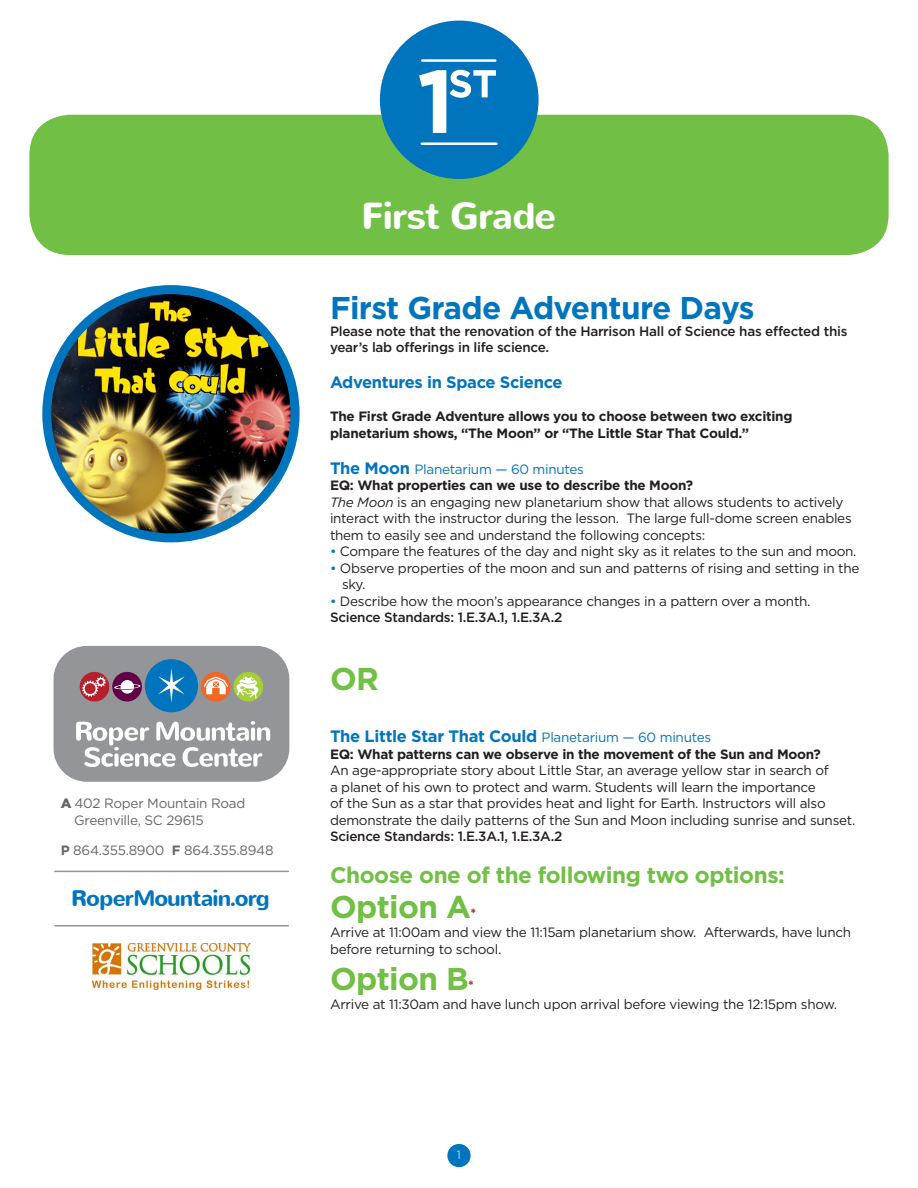
<style>
.page{position:relative;width:918px;height:1188px;background:#fff}
.page>*{position:absolute;margin:0;border:0;box-sizing:border-box;transform-origin:0 0}
.t1{font:700 37.5px "Nunito";letter-spacing:-.02em;color:#fff}
.Blue_Headline{font:700 31.5px "Gotham";letter-spacing:-.02em;color:#0075bd}
.Black_Body_Copy_Bold{font:700 31.5px "Gotham";letter-spacing:-.02em;color:#71bf44}
.Black_Body_Copy{font:700 31.5px "Gotham";color:#71bf44}
.Green_Section_Header{font:700 22.5px "Gotham";letter-spacing:-.02em;color:#71bf44}
.Green_Section_Header-2{font:700 22.5px "Nunito";letter-spacing:-.04em;color:#0075bd}
.Black_Body_Copy-2{font:700 16.5px "Gotham";letter-spacing:-.02em;color:#0075bd}
.Black_Body_Copy_Bold-2{font:700 16.5px "Gotham";letter-spacing:-.02em;color:#0075bd}
.Black_Body_Copy-3{font:13.5px/16.5px "Gotham";letter-spacing:-.02em;color:#231f20}
.Black_Body_Copy_Bold-3{font:700 13.5px/16.5px "Gotham";letter-spacing:-.02em;color:#231f20}
.Black_Body_Copy_Bold-4{font:500 13.5px/16.5px "Gotham";letter-spacing:-.02em;color:#231f20}
.Black_Body_Copy-4{font:500 13.5px "Gotham";letter-spacing:-.02em;color:#231f20}
.Grey_Body_Copy{font:13.5px "Gotham";letter-spacing:-.02em;color:#656666}
.Black_Body_Copy-5{font:13.5px "Gotham";letter-spacing:-.02em;color:#0075bd}
.Black_Body_Copy_Bold-5{font:700 13.5px "Gotham";color:#b71f2b}
.t2{font:300 12px "Gotham";color:#fff}
.s1{font-weight:900}
.s2{font-weight:700}
.s3{font-weight:700;font-size:16.5px}
.s4{font-style:italic}
.s5{color:#0075bd}
.s6{font-weight:400;font-size:13.5px}
</style>
<div class="page">
<div style="left:447px;top:1144px;width:24px;height:23px;background:#0075bd;border-radius:50%"></div>
<img style="left:50px;top:295px;width:242px;height:243px">
<div style="left:42px;top:285px;width:258px;height:257px;border:9px solid #0075bd;border-radius:50%"></div>
<div style="left:29px;top:115px;width:860px;height:140px;background:#71bf44;border-radius:40px"></div>
<div style="left:380px;top:21px;width:159px;height:158px;background:#0075bd;border-radius:50%"></div>
<hr style="left:422px;top:142px;width:75px;height:3px;background:#fff">
<hr style="left:422px;top:59px;width:73px;height:3px;background:#fff">
<svg style="left:419px;top:70px;width:77px;height:63px"></svg>
<hr style="left:55px;top:925px;width:233px;height:2px;background:#939598">
<img style="left:92px;top:943px;width:159px;height:46px">
<hr style="left:55px;top:871px;width:233px;height:1px;background:#939598">
<div style="left:54px;top:646px;width:235px;height:136px;background:#939598;border-radius:33px"></div>
<div style="left:145px;top:659px;width:53px;height:53px;background:#0075bd;border-radius:50%"></div>
<svg style="left:158px;top:668px;width:27px;height:35px"></svg>
<div style="left:112px;top:672px;width:30px;height:30px;background:#610046;border-radius:50%"></div>
<svg style="left:114px;top:680px;width:27px;height:14px"></svg>
<div style="left:80px;top:672px;width:29px;height:30px;background:#b71f2b;border-radius:50%"></div>
<svg style="left:82px;top:677px;width:24px;height:20px"></svg>
<svg style="left:201px;top:672px;width:30px;height:30px"></svg>
<div style="left:234px;top:672px;width:29px;height:30px;background:#a6ce39;border-radius:50%"></div>
<svg style="left:236px;top:676px;width:23px;height:22px"></svg>
<svg style="left:76px;top:721px;width:194px;height:46px"></svg>
<svg style="left:204px;top:676px;width:24px;height:18px"></svg>
<p class="Grey_Body_Copy" style="left:61px;top:795px;width:186px"><span class="s1">A</span> 402 Roper Mountain Road</p>
<p class="Grey_Body_Copy" style="left:74px;top:811px;width:131px">Greenville, SC 29615</p>
<p class="Grey_Body_Copy" style="left:61px;top:841px;width:214px"><span class="s2">P</span> 864.355.8900 <span class="s2">F</span> 864.355.8948</p>
<p class="Green_Section_Header-2" style="left:71px;top:883px;width:200px">RoperMountain.org</p>
<p class="t1" style="left:362px;top:191px;width:196px">First Grade</p>
<p class="Blue_Headline" style="left:330px;top:287px;width:426px">First Grade Adventure Days</p>
<p class="Black_Body_Copy_Bold-4" style="left:330px;top:322px;width:519px">Please note that the renovation of the Harrison Hall of Science has effected this year’s lab offerings in life science.</p>
<p class="Black_Body_Copy_Bold-2" style="left:330px;top:371px;width:234px">Adventures in Space Science</p>
<p class="Black_Body_Copy_Bold-3" style="left:330px;top:408px;width:464px">The First Grade Adventure allows you to choose between two exciting planetarium shows, “The Moon” or “The Little Star That Could.”</p>
<p class="Black_Body_Copy-5" style="left:330px;top:460px;width:256px"><span class="s3">The Moon</span> Planetarium — 60 minutes</p>
<p class="Black_Body_Copy_Bold-3" style="left:330px;top:477px;width:365px">EQ: What properties can we use to describe the Moon?</p>
<p class="Black_Body_Copy-3" style="left:330px;top:493px;width:523px"><span class="s4">The Moon</span> is an engaging new planetarium show that allows students to actively interact with the instructor during the lesson. The large full-dome screen enables them to easily see and understand the following concepts:</p>
<p class="Black_Body_Copy-3" style="left:330px;top:543px;width:528px"><span class="s5">•</span> Compare the features of the day and night sky as it relates to the sun and moon.</p>
<p class="Black_Body_Copy-3" style="left:342px;top:559px;width:519px;text-indent:-12px"><span class="s5">•</span> Observe properties of the moon and sun and patterns of rising and setting in the sky.</p>
<p class="Black_Body_Copy-3" style="left:330px;top:592px;width:482px"><span class="s5">•</span> Describe how the moon’s appearance changes in a pattern over a month.</p>
<p class="Black_Body_Copy-4" style="left:330px;top:608px;width:234px">Science Standards: 1.E.3A.1, 1.E.3A.2</p>
<p class="Black_Body_Copy" style="left:330px;top:657px;width:50px">OR</p>
<p class="Black_Body_Copy-2" style="left:330px;top:725px;width:383px">The Little Star That Could <span class="s6">Planetarium — 60 minutes</span></p>
<p class="Black_Body_Copy_Bold-3" style="left:330px;top:745px;width:492px">EQ: What patterns can we observe in the movement of the Sun and Moon?</p>
<p class="Black_Body_Copy-3" style="left:330px;top:762px;width:527px">An age-appropriate story about Little Star, an average yellow star in search of<br>a planet of his own to protect and warm. Students will learn the importance<br>of the Sun as a star that provides heat and light for Earth. Instructors will also demonstrate the daily patterns of the Sun and Moon including sunrise and sunset.</p>
<p class="Black_Body_Copy-4" style="left:330px;top:827px;width:234px">Science Standards: 1.E.3A.1, 1.E.3A.2</p>
<p class="Green_Section_Header" style="left:330px;top:860px;width:456px">Choose one of the following two options:</p>
<p class="Black_Body_Copy_Bold" style="left:330px;top:885px;width:143px">Option A</p>
<p class="Black_Body_Copy_Bold-5" style="left:470px;top:904px;width:7px">*</p>
<p class="Black_Body_Copy-3" style="left:330px;top:924px;width:523px">Arrive at 11:00am and view the 11:15am planetarium show. Afterwards, have lunch before returning to school.</p>
<p class="Black_Body_Copy_Bold" style="left:330px;top:957px;width:140px">Option B</p>
<p class="Black_Body_Copy_Bold-5" style="left:468px;top:976px;width:7px">*</p>
<p class="Black_Body_Copy-3" style="left:330px;top:996px;width:509px">Arrive at 11:30am and have lunch upon arrival before viewing the 12:15pm show.</p>
<p class="t2" style="left:457px;top:1148px;width:6px">1</p>
</div>
